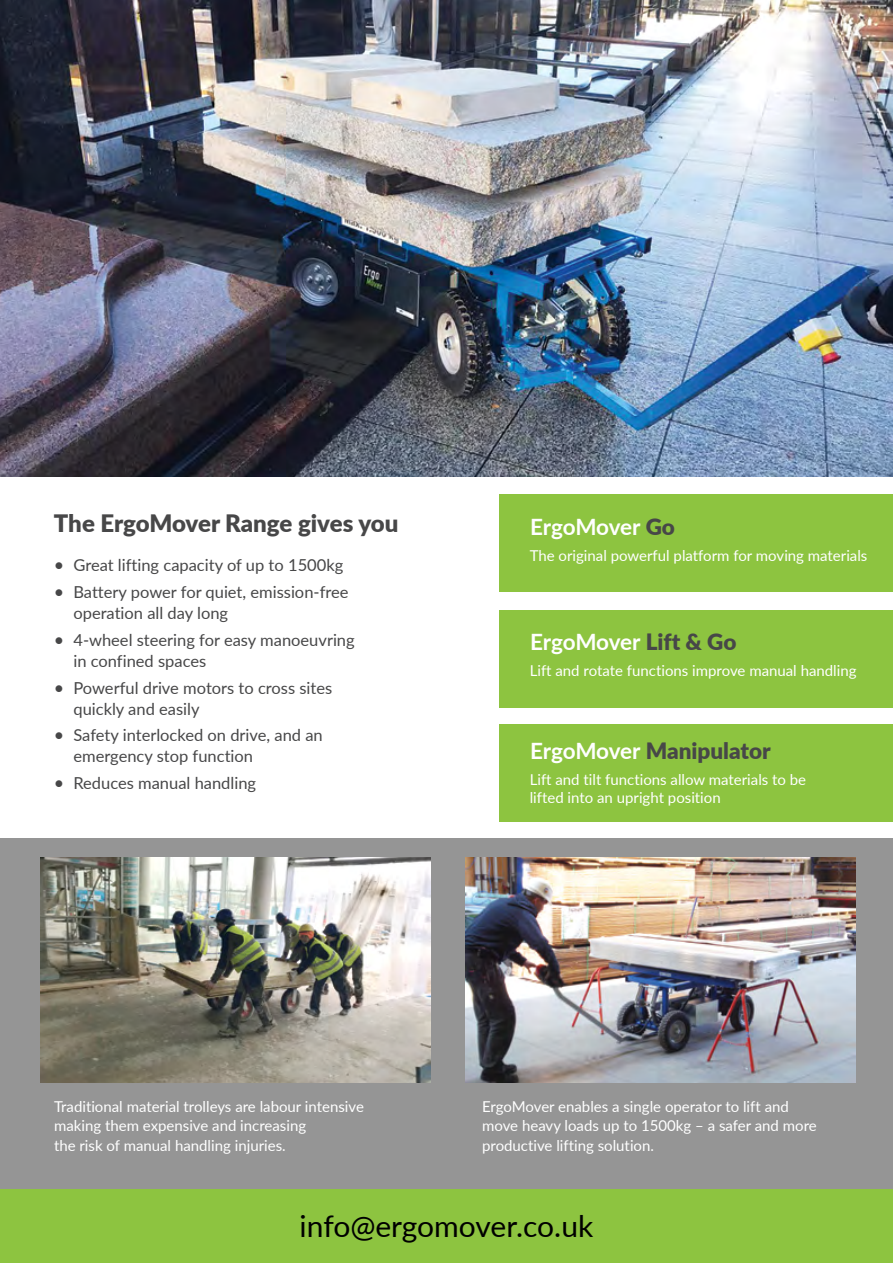
<style>
.page{position:relative;width:893px;height:1263px;background:#fff}
.page>*{position:absolute;margin:0;border:0;box-sizing:border-box;transform-origin:0 0}
.t1{font:30px "Lato";letter-spacing:-.01em;color:#000}
.t2{font:900 24px "Lato";letter-spacing:-.01em;color:#474748}
.t3{font:700 22.5px "Lato";letter-spacing:-.015em;color:#fff}
.t4{font:900 22.5px "Lato";color:#474748}
.t5{font:16.5px/21px "Lato";color:#474748}
.t6{font:15px/19.5px "Lato";color:#fff}
.s1{font-size:18px}
.s2{font-weight:900;color:#474748}
.s3{font-weight:700;color:#fff}
</style>
<div class="page">
<div style="left:0;top:838px;width:893px;height:365px;background:#959595"></div>
<div style="left:0;top:1189px;width:893px;height:74px;background:#8dc440"></div>
<img style="left:40px;top:857px;width:390px;height:225px">
<div style="left:500px;top:495px;width:393px;height:97px;background:#8dc440"></div>
<img style="left:465px;top:857px;width:390px;height:225px">
<img style="left:0;top:0;width:893px;height:477px">
<div style="left:500px;top:610px;width:393px;height:97px;background:#8dc440"></div>
<div style="left:500px;top:724px;width:393px;height:97px;background:#8dc440"></div>
<h2 class="t2" style="left:54px;top:505px;width:346px">The ErgoMover Range gives you</h2>
<p class="t5" style="left:54px;top:554px;width:291px"><span class="s1">•</span> Great lifting capacity of up to 1500kg</p>
<p class="t5" style="left:73px;top:581px;width:277px;text-indent:-20px"><span class="s1">•</span> Battery power for quiet, emission-free operation all day long</p>
<p class="t5" style="left:73px;top:629px;width:283px;text-indent:-20px"><span class="s1">•</span> 4-wheel steering for easy manoeuvring in confined spaces</p>
<p class="t5" style="left:73px;top:676px;width:260px;text-indent:-20px"><span class="s1">•</span> Powerful drive motors to cross sites quickly and easily</p>
<p class="t5" style="left:73px;top:724px;width:251px;text-indent:-20px"><span class="s1">•</span> Safety interlocked on drive, and an emergency stop function</p>
<p class="t5" style="left:54px;top:772px;width:204px"><span class="s1">•</span> Reduces manual handling</p>
<h3 class="t3" style="left:530px;top:510px;width:146px">ErgoMover <span class="s2">Go</span></h3>
<p class="t6" style="left:530px;top:545px;width:339px">The original powerful platform for moving materials</p>
<h3 class="t3" style="left:530px;top:625px;width:208px">ErgoMover <span class="s2">Lift &amp; Go</span></h3>
<p class="t6" style="left:530px;top:660px;width:328px">Lift and rotate functions improve manual handling</p>
<h3 class="t4" style="left:530px;top:734px;width:242px"><span class="s3">ErgoMover</span> Manipulator</h3>
<p class="t6" style="left:530px;top:770px;width:278px;line-height:18px">Lift and tilt functions allow materials to be lifted into an upright position</p>
<p class="t6" style="left:54px;top:1096px;width:311px">Traditional material trolleys are labour intensive making them expensive and increasing<br>the risk of manual handling injuries.</p>
<p class="t6" style="left:482px;top:1096px;width:336px">ErgoMover enables a single operator to lift and move heavy loads up to 1500kg – a safer and more productive lifting solution.</p>
<h1 class="t1" style="left:300px;top:1205px;width:295px">info@ergomover.co.uk</h1>
</div>
